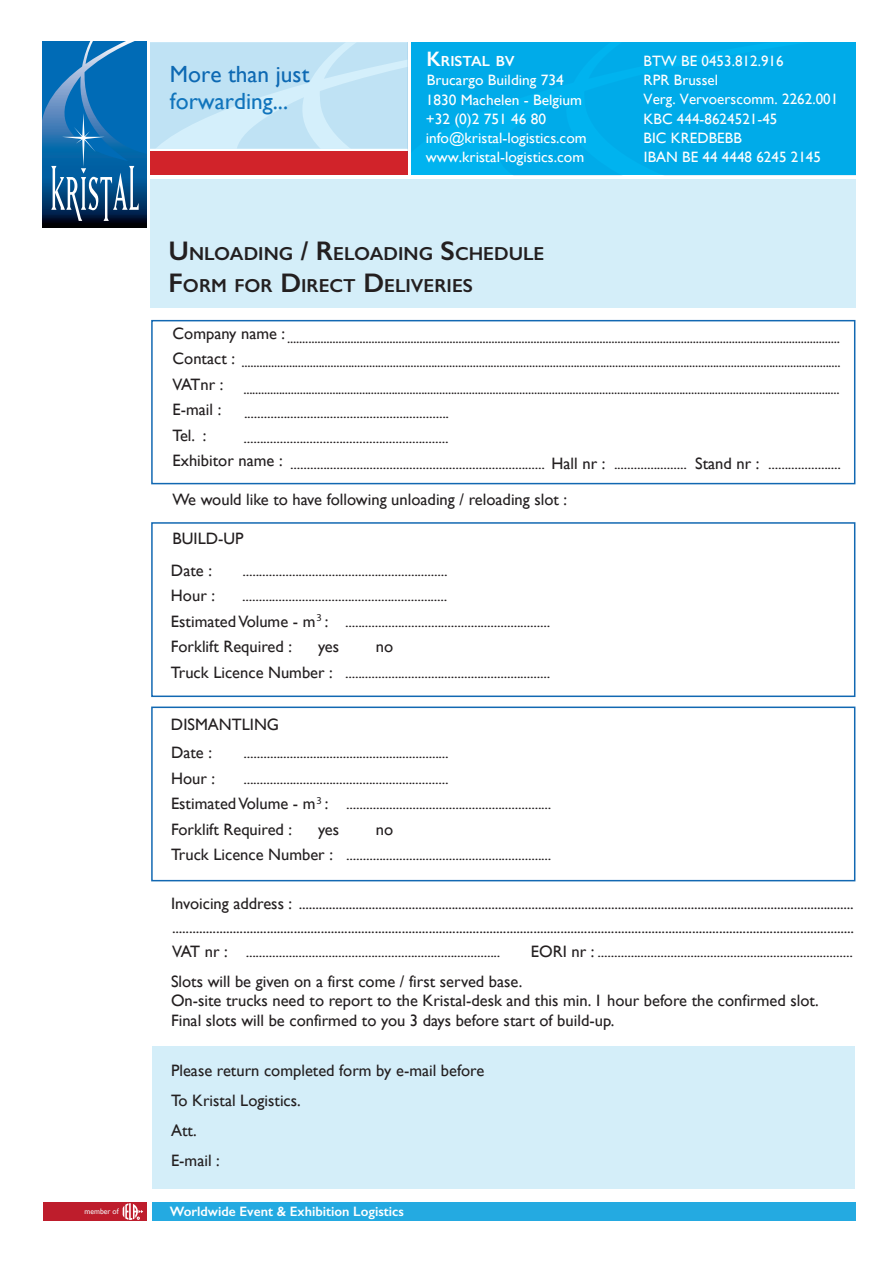
<style>
.page{position:relative;width:893px;height:1263px;background:#fff}
.page>*{position:absolute;margin:0;border:0;box-sizing:border-box;transform-origin:0 0}
.t1{font:23.4px "Gill Sans";color:#1074bc}
.t2{font:23.4px "Gill Sans";color:#0d69b3}
.t3{font:600 18.9px/32.4px "Gill Sans";color:#231f20}
.t4{font:16.5px/25.5px "Gill Sans";color:#231f20}
.t5{font:15.15px/19px "Gill Sans";letter-spacing:.005em;color:#fff}
.t6{font:15px/19.2px "Gill Sans";color:#fff}
.t7{font:600 14.7px "Gill Sans";color:#fff}
.t8{font:600 13.65px "Gill Sans";color:#fff}
.t9{font:13.5px "Myriad Pro";color:#231f20;scale:1.06 1}
.t10{font:13.5px/24px "Myriad Pro";color:#231f20;text-align:right;scale:1.19 1}
.t11{font:13.5px "Myriad Pro";color:#231f20;scale:1.07 1}
.t12{font:12px "Myriad Pro";color:#231f20;scale:1.33 1}
.t13{font:10.5px "Myriad Pro";color:#231f20}
.t14{font:7.95px "Gill Sans";color:#f2f3f4;scale:.95 1}
.s1{font-size:21px}
.s2{font-size:27px}
.s3{font-family:"Gill Sans";font-size:16.5px}
</style>
<div class="page">
<div style="left:43px;top:41px;width:103px;height:186px;background:linear-gradient(to right,#000109,#000109)"></div>
<div style="left:152px;top:1202px;width:703px;height:19px;background:#24aae1"></div>
<svg style="left:43px;top:41px;width:812px;height:180px;background:#47aad8"></svg>
<div style="left:153px;top:1046px;width:702px;height:142px;background:#d4eef9"></div>
<div style="left:151px;top:179px;width:705px;height:129px;background:#d4eef9"></div>
<div style="left:151px;top:320px;width:704px;height:164px;border:2px solid #1268b2"></div>
<div style="left:151px;top:522px;width:704px;height:175px;border:2px solid #1268b2"></div>
<div style="left:151px;top:706px;width:704px;height:175px;border:2px solid #1268b2"></div>
<div style="left:43px;top:1202px;width:103px;height:19px;background:#be1d2c"></div>
<svg style="left:123px;top:1203px;width:20px;height:17px"></svg>
<p class="t14" style="left:85px;top:1207px;width:38px">member of</p>
<h1 class="t2" style="left:170px;top:61px;width:141px">More than just</h1>
<h1 class="t1" style="left:170px;top:88px;width:120px">forwarding...</h1>
<p class="t7" style="left:427px;top:52px;width:90px"><span class="s1">K</span>RISTAL BV</p>
<p class="t6" style="left:426px;top:71px;width:162px">Brucargo Building 734<br>1830 Machelen - Belgium +32 (0)2 751 46 80 info@kristal-logistics.com www.kristal-logistics.com</p>
<h2 class="t3" style="left:168px;top:237px;width:377px"><span class="s2">U</span>NLOADING <span class="s2">/ R</span>ELOADING <span class="s2">S</span>CHEDULE<br><span class="s2">F</span>ORM FOR <span class="s2">D</span>IRECT <span class="s2">D</span>ELIVERIES</h2>
<p class="t6" style="left:643px;top:52px;width:196px">BTW BE 0453.812.916<br>RPR Brussel<br>Verg. Vervoerscomm. 2262.001<br>KBC 444-8624521-45<br>BIC KREDBEBB<br>IBAN BE 44 4448 6245 2145</p>
<p class="t5" style="left:627px;top:52px;width:199px">BTW BE 0453 812 916<br>RPR Brussel<br>Verg. Vervoerscomm. 2262.001<br>KBC 444-8624521-45<br>BIC KREDBEBB<br>IBAN BE 44 4448 62 6245 2145</p>
<h3 class="t4" style="left:173px;top:321px;width:114px">Company name :<br>Contact :<br>VATnr :<br>E-mail :<br>Tel. :<br>Exhibitor name :</h3>
<h3 class="t4" style="left:173px;top:487px;width:396px">We would like to have following unloading / reloading slot :</h3>
<h3 class="t4" style="left:173px;top:526px;width:72px">BUILD-UP</h3>
<p class="t11" style="left:287px;top:330px;width:518px">........................................................................................................................................................................................</p>
<p class="t9" style="left:242px;top:354px;width:566px">..........................................................................................................................................................................................................</p>
<p class="t9" style="left:243px;top:381px;width:564px">.........................................................................................................................................................................................................</p>
<p class="t12" style="left:244px;top:406px;width:156px">..............................................................</p>
<p class="t12" style="left:243px;top:431px;width:156px">..............................................................</p>
<p class="t12" style="left:290px;top:457px;width:193px">.............................................................................</p>
<p class="t12" style="left:614px;top:457px;width:172px">...................... <span class="s3">Stand nr :</span> ......................</p>
<h3 class="t4" style="left:552px;top:451px;width:55px">Hall nr :</h3>
<h3 class="t4" style="left:171px;top:558px;width:159px">Date :<br>Hour :<br>Estimated Volume - m :<br>Forklift Required :</h3>
<p class="t12" style="left:242px;top:564px;width:156px">..............................................................</p>
<p class="t12" style="left:242px;top:590px;width:156px">..............................................................</p>
<p class="t12" style="left:345px;top:615px;width:156px">..............................................................</p>
<p class="t13" style="left:317px;top:611px;width:7px">3</p>
<h3 class="t4" style="left:318px;top:634px;width:23px">yes</h3>
<h3 class="t4" style="left:376px;top:634px;width:19px">no</h3>
<h3 class="t4" style="left:171px;top:660px;width:163px">Truck Licence Number :</h3>
<p class="t12" style="left:345px;top:666px;width:156px">..............................................................</p>
<h3 class="t4" style="left:171px;top:712px;width:110px">DISMANTLING</h3>
<h3 class="t4" style="left:171px;top:740px;width:159px">Date :<br>Hour :<br>Estimated Volume - m :<br>Forklift Required :</h3>
<p class="t12" style="left:244px;top:747px;width:156px">..............................................................</p>
<p class="t12" style="left:243px;top:772px;width:156px">..............................................................</p>
<p class="t12" style="left:346px;top:798px;width:156px">..............................................................</p>
<p class="t13" style="left:317px;top:794px;width:7px">3</p>
<h3 class="t4" style="left:318px;top:817px;width:23px">yes</h3>
<h3 class="t4" style="left:376px;top:817px;width:19px">no</h3>
<h3 class="t4" style="left:171px;top:842px;width:163px">Truck Licence Number :</h3>
<p class="t12" style="left:346px;top:849px;width:156px">..............................................................</p>
<h3 class="t4" style="left:171px;top:891px;width:123px">Invoicing address :</h3>
<p class="t10" style="left:172px;top:892px;width:574px">....................................................................................................................................................................... ..........................................................................................................................................................................................................</p>
<h3 class="t4" style="left:172px;top:939px;width:57px">VAT nr :</h3>
<p class="t12" style="left:246px;top:945px;width:193px">.............................................................................</p>
<p class="t12" style="left:531px;top:945px;width:244px"><span class="s3">EORI nr :</span> .............................................................................</p>
<h3 class="t4" style="left:171px;top:972px;width:649px;line-height:19.5px">Slots will be given on a first come / first served base.<br>On-site trucks need to report to the Kristal-desk and this min. 1 hour before the confirmed slot.<br>Final slots will be confirmed to you 3 days before start of build-up.</h3>
<h3 class="t4" style="left:171px;top:1056px;width:315px;line-height:30px">Please return completed form by e-mail before<br>To Kristal Logistics.<br>Att.<br>E-mail :</h3>
<p class="t8" style="left:170px;top:1203px;width:235px">Worldwide Event &amp; Exhibition Logistics</p>
</div>
